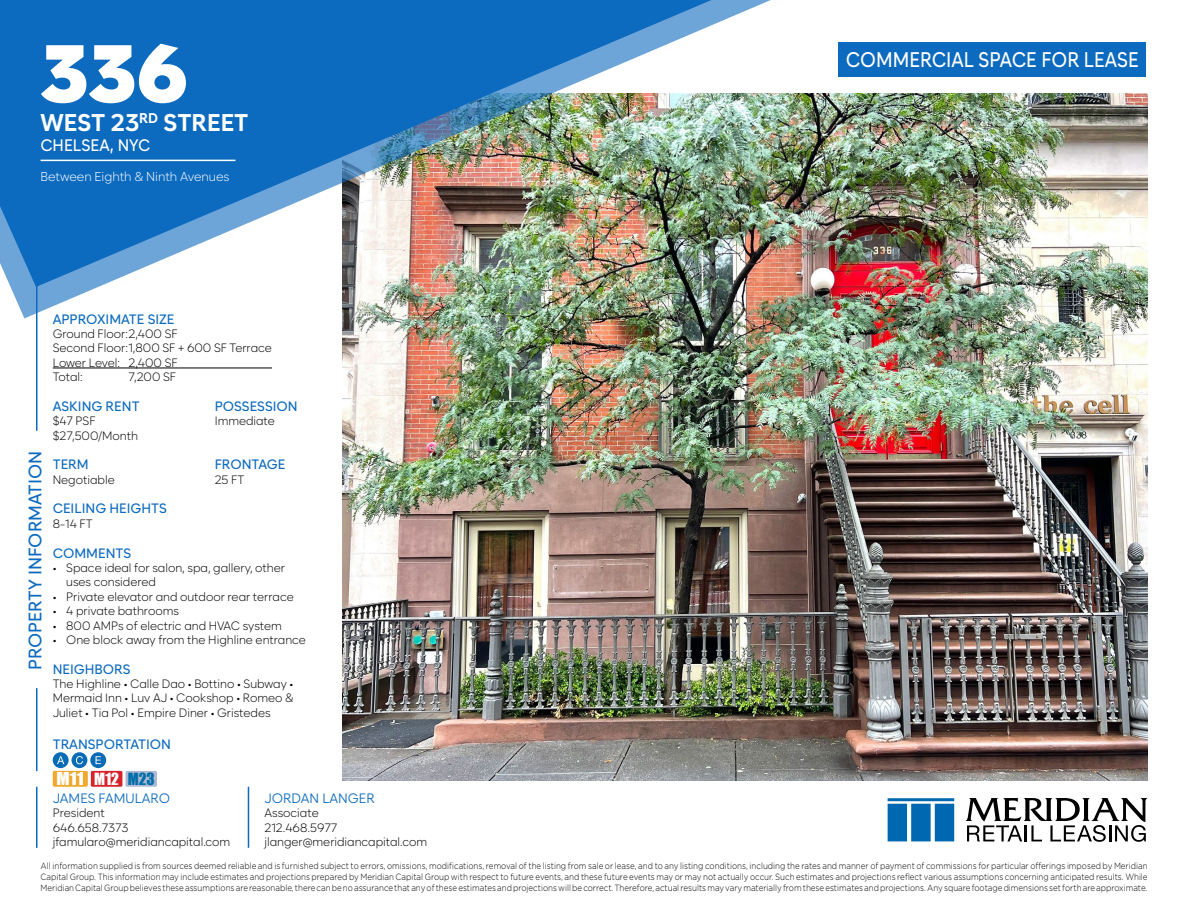
<style>
.page{position:relative;width:1188px;height:918px;background:#fff}
.page>*{position:absolute;margin:0;border:0;box-sizing:border-box;transform-origin:0 0}
.t1{font:900 81px "Zabal DEMO";color:#fff}
.t2{font:700 24px "Zabal DEMO";color:#fff}
.t3{font:500 21px "Zabal DEMO";color:#fff;scale:.9 1}
.t4{font:500 18px "Zabal DEMO";color:#0c6abf}
.t5{font:500 16.5px "Zabal DEMO";color:#fff;scale:.96 1}
.t6{font:16.35px "Impact";color:#fff;scale:1.13 1}
.t7{font:500 13.5px "Zabal DEMO";color:#0c6abf}
.t8{font:13.5px "Zabal DEMO";color:#0c6abf}
.t9{font:300 12.75px "Zabal DEMO";color:#fff}
.t10{font:300 12px/14.4px "Zabal DEMO";color:#000}
.t11{font:300 9px/10.8px "Gotham";color:#000;text-align:justify;scale:.89 1}
.s1{font-size:15.45px}
.s2{font-size:15.45px;color:#006eab}
</style>
<div class="page">
<img style="left:342px;top:94px;width:806px;height:687px">
<img style="left:10px;top:0;width:782px;height:318px">
<img style="left:0;top:0;width:711px;height:287px">
<hr style="left:53px;top:368px;width:219px;height:1px;background:#000">
<hr style="left:41px;top:160px;width:195px;height:1px;background:#fff">
<svg style="left:888px;top:798px;width:66px;height:43px;background:#2b81be"></svg>
<svg style="left:966px;top:798px;width:182px;height:44px"></svg>
<hr style="left:36px;top:787px;width:2px;height:61px;background:#0c6abf">
<hr style="left:36px;top:221px;width:2px;height:210px;background:#0c6abf">
<hr style="left:36px;top:688px;width:2px;height:83px;background:#0c6abf">
<hr style="left:248px;top:787px;width:1px;height:61px;background:#0c6abf">
<svg style="left:53px;top:752px;width:16px;height:16px"></svg>
<svg style="left:57px;top:756px;width:7px;height:8px"></svg>
<div style="left:72px;top:752px;width:15px;height:16px;background:#086bb5;border-radius:50%"></div>
<svg style="left:76px;top:756px;width:7px;height:8px"></svg>
<svg style="left:90px;top:752px;width:16px;height:16px"></svg>
<svg style="left:96px;top:756px;width:5px;height:8px"></svg>
<svg style="left:52px;top:771px;width:105px;height:16px;background:#d78c6d"></svg>
<div style="left:838px;top:42px;width:308px;height:35px;background:#0c6abf"></div>
<h1 class="t1" style="left:41px;top:24px;width:149px">336</h1>
<h2 class="t2" style="left:41px;top:108px;width:209px">WEST 23<sup>RD</sup> STREET</h2>
<h3 class="t5" style="left:41px;top:136px;width:116px">CHELSEA, NYC</h3>
<h3 class="t9" style="left:41px;top:169px;width:190px">Between Eighth &amp; Ninth Avenues</h3>
<h3 class="t4" style="left:24px;top:670px;width:221px;rotate:-90deg">PROPERTY INFORMATION</h3>
<h3 class="t7" style="left:53px;top:311px;width:123px">APPROXIMATE SIZE</h3>
<h3 class="t10" style="left:53px;top:327px;width:221px">Ground Floor:2,400 SF<br>Second Floor:1,800 SF + 600 SF Terrace<br>Lower Level:<br>Total:</h3>
<h3 class="t7" style="left:53px;top:398px;width:88px">ASKING RENT</h3>
<h3 class="t7" style="left:215px;top:398px;width:85px">POSSESSION</h3>
<h3 class="t10" style="left:53px;top:414px;width:44px">$47 PSF</h3>
<h3 class="t10" style="left:215px;top:414px;width:62px">Immediate</h3>
<h3 class="t10" style="left:53px;top:428px;width:87px">$27,500/Month</h3>
<h3 class="t7" style="left:53px;top:457px;width:38px">TERM</h3>
<h3 class="t7" style="left:215px;top:457px;width:72px">FRONTAGE</h3>
<h3 class="t10" style="left:53px;top:472px;width:63px">Negotiable</h3>
<h3 class="t10" style="left:215px;top:472px;width:31px">25 FT</h3>
<h3 class="t7" style="left:53px;top:501px;width:116px">CEILING HEIGHTS</h3>
<h3 class="t10" style="left:53px;top:516px;width:41px">8-14 FT</h3>
<h3 class="t7" style="left:53px;top:545px;width:80px">COMMENTS</h3>
<h3 class="t10" style="left:66px;top:561px;width:220px;text-indent:-14px">• Space ideal for salon, spa, gallery, other uses considered</h3>
<h3 class="t10" style="left:53px;top:589px;width:243px">• Private elevator and outdoor rear terrace</h3>
<h3 class="t10" style="left:53px;top:604px;width:128px">• 4 private bathrooms</h3>
<h3 class="t10" style="left:53px;top:618px;width:231px">• 800 AMPs of electric and HVAC system</h3>
<h3 class="t10" style="left:53px;top:633px;width:255px">• One block away from the Highline entrance</h3>
<h3 class="t7" style="left:53px;top:661px;width:79px">NEIGHBORS</h3>
<h3 class="t10" style="left:53px;top:677px;width:242px;text-align:justify">The Highline • Calle Dao • Bottino • Subway • Mermaid Inn • Luv AJ • Cookshop • Romeo &amp; Juliet • Tia Pol • Empire Diner • Gristedes</h3>
<h3 class="t7" style="left:53px;top:736px;width:120px">TRANSPORTATION</h3>
<h3 class="t10" style="left:128px;top:355px;width:51px">2,400 SF<br>7,200 SF</h3>
<h3 class="t6" style="left:57px;top:766px;width:88px">M11 <span class="s1">M12</span> <span class="s2">M23</span></h3>
<h3 class="t8" style="left:53px;top:790px;width:119px">JAMES FAMULARO</h3>
<h3 class="t10" style="left:53px;top:806px;width:179px">President<br>646.658.7373 jfamularo@meridiancapital.com</h3>
<h3 class="t8" style="left:264px;top:790px;width:112px">JORDAN LANGER</h3>
<h3 class="t10" style="left:264px;top:806px;width:164px">Associate<br>212.468.5977 jlanger@meridiancapital.com</h3>
<h3 class="t3" style="left:846px;top:47px;width:327px">COMMERCIAL SPACE FOR LEASE</h3>
<p class="t11" style="left:41px;top:860px;width:1245px">All information supplied is from sources deemed reliable and is furnished subject to errors, omissions, modifications, removal of the listing from sale or lease, and to any listing conditions, including the rates and manner of payment of commissions for particular offerings imposed by Meridian Capital Group. This information may include estimates and projections prepared by Meridian Capital Group with respect to future events, and these future events may or may not actually occur. Such estimates and projections reflect various assumptions concerning anticipated results. While Meridian Capital Group believes these assumptions are reasonable, there can be no assurance that any of these estimates and projections will be correct. Therefore, actual results may vary materially from these estimates and projections. Any square footage dimensions set forth are approximate.</p>
</div>
